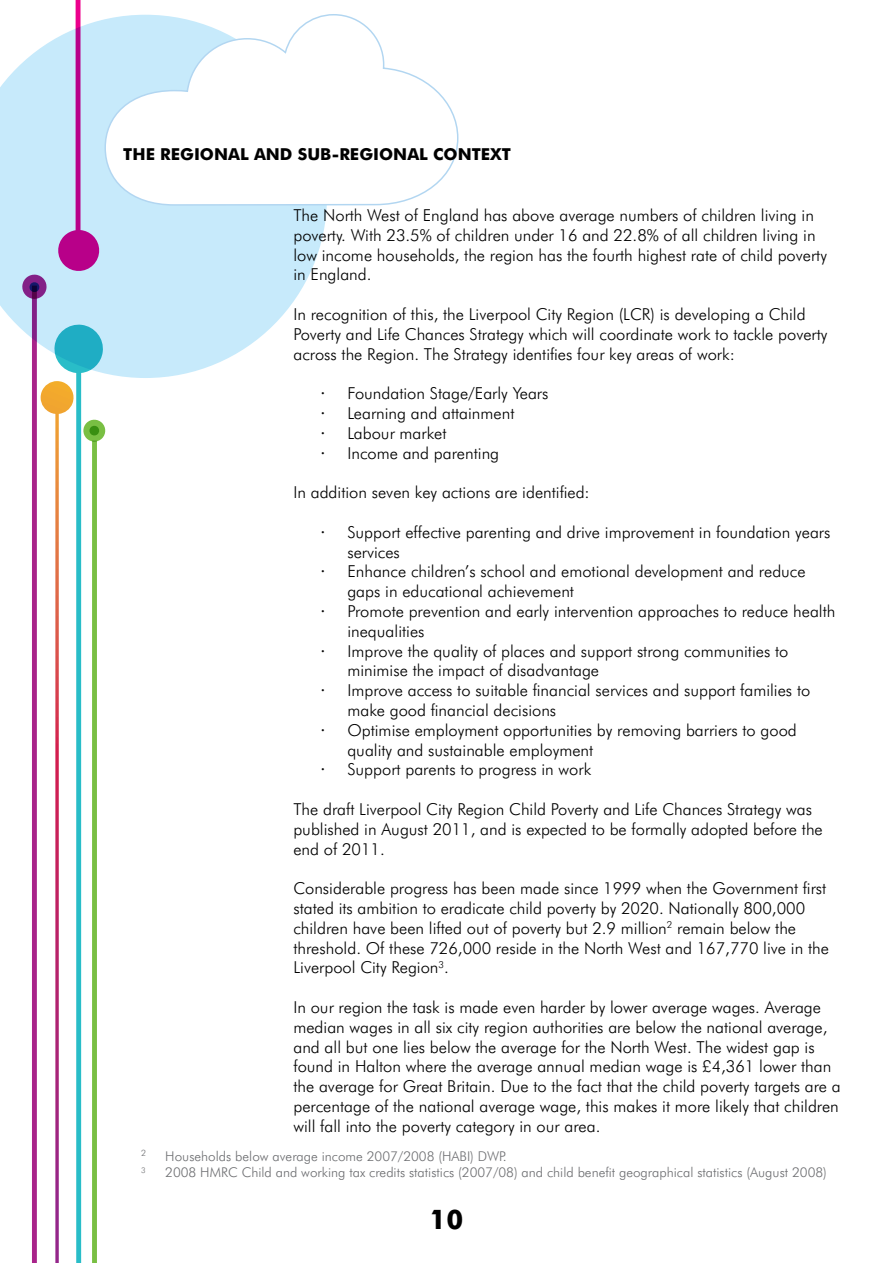
<style>
.page{position:relative;width:893px;height:1263px;background:#fff}
.page>*{position:absolute;margin:0;border:0;box-sizing:border-box;transform-origin:0 0}
.t1{font:700 27px "Futura BT";color:#000}
.t2{font:300 16.5px/19.8px "Futura BT";color:#000}
.t3{font:700 16.5px "Futura BT";color:#000}
.t4{font:300 13.5px "Futura BT";color:#6d6e71}
.t5{font:300 8.7px "Futura BT";color:#6d6e71}
.t6{font:300 7.8px "Futura BT";color:#6d6e71}
.s1{font-weight:500}
</style>
<div class="page">
<svg style="left:0;top:19px;width:327px;height:359px;fill:#c7eafb"></svg>
<svg style="left:103px;top:424px;width:2px;height:13px"></svg>
<svg style="left:22px;top:275px;width:25px;height:24px"></svg>
<div style="left:32px;top:286px;width:5px;height:977px;background:#a9238a"></div>
<svg style="left:58px;top:0;width:41px;height:271px;background:#c9b8e2"></svg>
<svg style="left:41px;top:381px;width:13px;height:33px"></svg>
<svg style="left:54px;top:325px;width:49px;height:938px"></svg>
<svg style="left:104px;top:14px;width:355px;height:193px"></svg>
<p class="t3" style="left:123px;top:144px;width:389px">THE REGIONAL AND SUB-REGIONAL CONTEXT</p>
<p class="t2" style="left:293px;top:205px;width:535px">The North West of England has above average numbers of children living in poverty. With 23.5% of children under 16 and 22.8% of all children living in low income households, the region has the fourth highest rate of child poverty in England.</p>
<p class="t2" style="left:293px;top:304px;width:536px">In recognition of this, the Liverpool City Region (LCR) is developing a Child<br>Poverty and Life Chances Strategy which will coordinate work to tackle poverty across the Region. The Strategy identifies four key areas of work:</p>
<p class="t2" style="left:320px;top:383px;width:230px"><span class="s1">·</span> Foundation Stage/Early Years <span class="s1">·</span> Learning and attainment<br><span class="s1">·</span> Labour market<br><span class="s1">·</span> Income and parenting</p>
<p class="t2" style="left:293px;top:482px;width:298px">In addition seven key actions are identified:</p>
<p class="t2" style="left:320px;top:522px;width:512px"><span class="s1">·</span> Support effective parenting and drive improvement in foundation years</p>
<p class="t2" style="left:347px;top:542px;width:54px">services</p>
<p class="t2" style="left:320px;top:561px;width:487px"><span class="s1">·</span> Enhance children’s school and emotional development and reduce</p>
<p class="t2" style="left:347px;top:581px;width:228px">gaps in educational achievement</p>
<p class="t2" style="left:320px;top:601px;width:517px"><span class="s1">·</span> Promote prevention and early intervention approaches to reduce health</p>
<p class="t2" style="left:347px;top:621px;width:79px">inequalities</p>
<p class="t2" style="left:320px;top:641px;width:469px"><span class="s1">·</span> Improve the quality of places and support strong communities to</p>
<p class="t2" style="left:347px;top:660px;width:253px">minimise the impact of disadvantage</p>
<p class="t2" style="left:320px;top:680px;width:491px"><span class="s1">·</span> Improve access to suitable financial services and support families to</p>
<p class="t2" style="left:347px;top:700px;width:210px">make good financial decisions</p>
<p class="t2" style="left:320px;top:720px;width:478px"><span class="s1">·</span> Optimise employment opportunities by removing barriers to good</p>
<p class="t2" style="left:347px;top:740px;width:247px">quality and sustainable employment</p>
<p class="t2" style="left:320px;top:759px;width:272px"><span class="s1">·</span> Support parents to progress in work</p>
<p class="t2" style="left:293px;top:799px;width:531px">The draft Liverpool City Region Child Poverty and Life Chances Strategy was published in August 2011, and is expected to be formally adopted before the end of 2011.</p>
<p class="t2" style="left:293px;top:878px;width:537px">Considerable progress has been made since 1999 when the Government first stated its ambition to eradicate child poverty by 2020. Nationally 800,000 children have been lifted out of poverty but 2.9 million<sup>2</sup> remain below the threshold. Of these 726,000 reside in the North West and 167,770 live in the Liverpool City Region<sup>3</sup>.</p>
<p class="t2" style="left:293px;top:997px;width:549px">In our region the task is made even harder by lower average wages. Average median wages in all six city region authorities are below the national average, and all but one lies below the average for the North West. The widest gap is found in Halton where the average annual median wage is £4,361 lower than the average for Great Britain. Due to the fact that the child poverty targets are a percentage of the national average wage, this makes it more likely that children will fall into the poverty category in our area.</p>
<p class="t5" style="left:141px;top:1147px;width:7px">2</p>
<p class="t4" style="left:165px;top:1148px;width:343px">Households below average income 2007/2008 (HABI) DWP.</p>
<p class="t6" style="left:141px;top:1165px;width:6px">3</p>
<p class="t4" style="left:165px;top:1164px;width:663px">2008 HMRC Child and working tax credits statistics (2007/08) and child benefit geographical statistics (August 2008)</p>
<h1 class="t1" style="left:430px;top:1203px;width:35px">10</h1>
</div>
